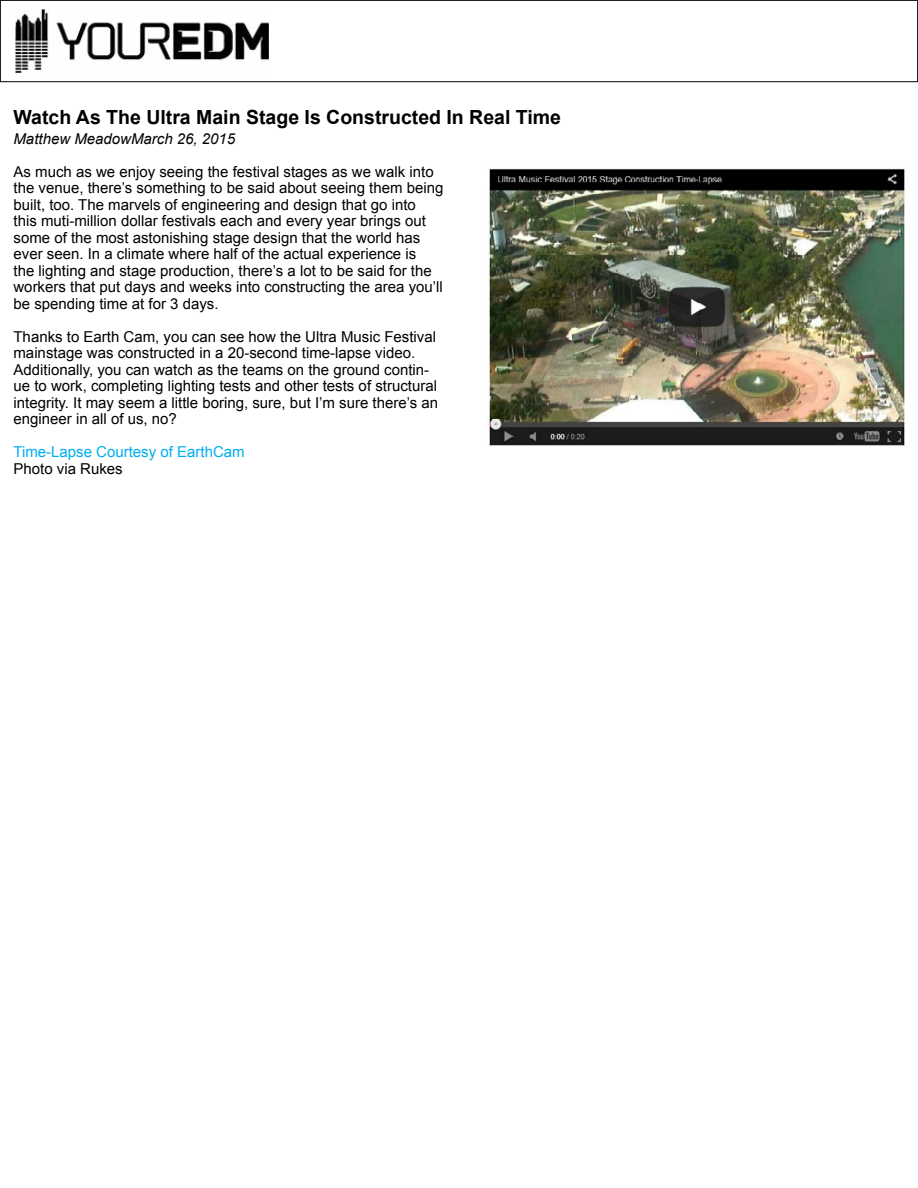
<style>
.page{position:relative;width:918px;height:1188px;background:#fff}
.page>*{position:absolute;margin:0;border:0;box-sizing:border-box;transform-origin:0 0}
.t1{font:700 19.5px "Arial";color:#000}
.t2{font:15px/16.5px "Arial";color:#000}
.t3{font:15px "Arial";color:#00aeef}
.t4{font:italic 15px "Arial";color:#000}
</style>
<div class="page">
<img style="left:487px;top:168px;width:417px;height:278px">
<div style="left:0;top:0;width:918px;height:82px;border:1px solid #000"></div>
<img style="left:15px;top:9px;width:254px;height:64px">
<h1 class="t1" style="left:14px;top:105px;width:549px">Watch As The Ultra Main Stage Is Constructed In Real Time</h1>
<p class="t4" style="left:14px;top:129px;width:223px">Matthew MeadowMarch 26, 2015</p>
<p class="t2" style="left:14px;top:163px;width:431px">As much as we enjoy seeing the festival stages as we walk into the venue, there’s something to be said about seeing them being built, too. The marvels of engineering and design that go into<br>this muti-million dollar festivals each and every year brings out some of the most astonishing stage design that the world has ever seen. In a climate where half of the actual experience is<br>the lighting and stage production, there’s a lot to be said for the workers that put days and weeks into constructing the area you’ll be spending time at for 3 days.</p>
<p class="t2" style="left:14px;top:328px;width:426px">Thanks to Earth Cam, you can see how the Ultra Music Festival mainstage was constructed in a 20-second time-lapse video.<br>Additionally, you can watch as the teams on the ground contin&shy;ue to work, completing lighting tests and other tests of structural integrity. It may seem a little boring, sure, but I’m sure there’s an engineer in all of us, no?</p>
<p class="t3" style="left:14px;top:442px;width:233px">Time-Lapse Courtesy of EarthCam</p>
<p class="t2" style="left:14px;top:460px;width:111px">Photo via Rukes</p>
</div>
